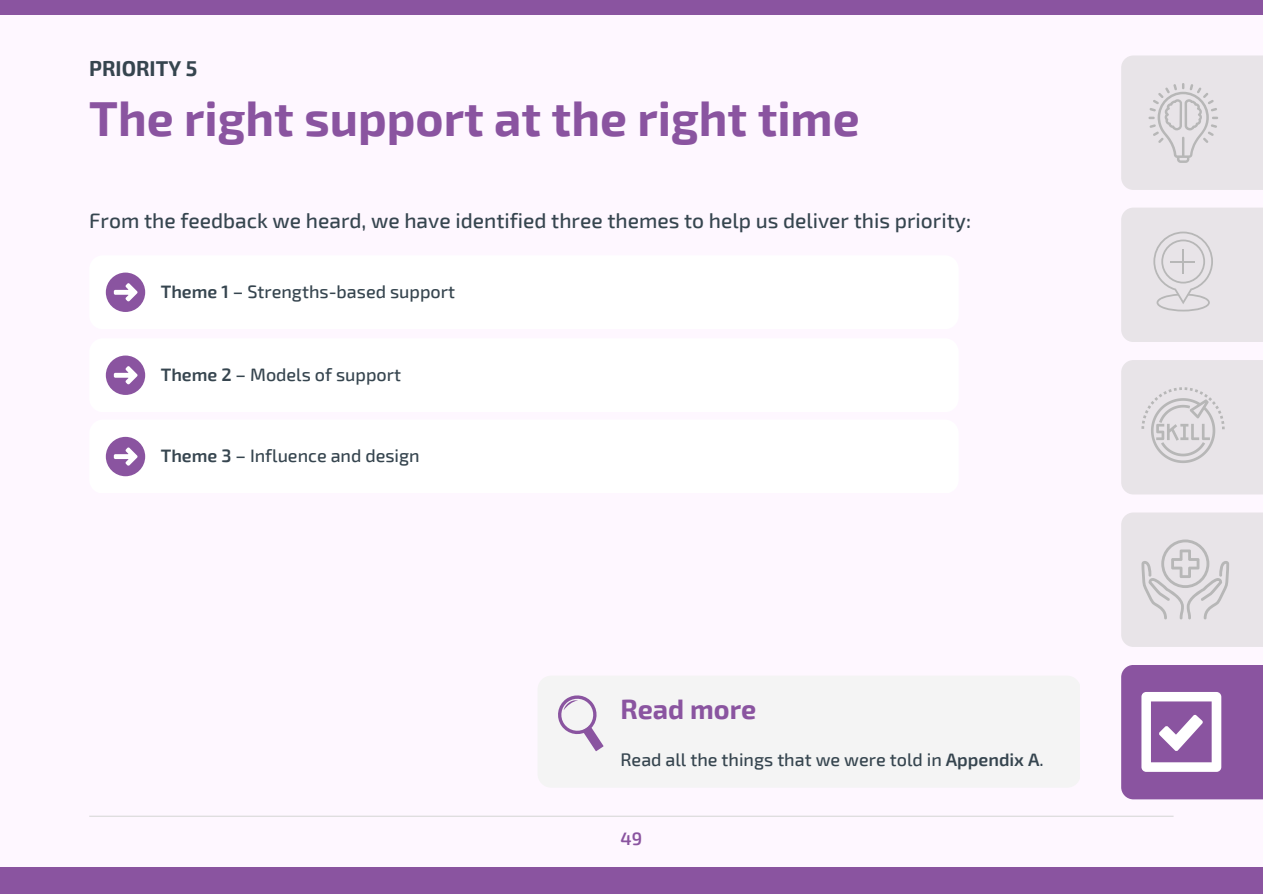
<style>
.page{position:relative;width:1263px;height:894px;background:#fff}
.page>*{position:absolute;margin:0;border:0;box-sizing:border-box;transform-origin:0 0}
.t1{font:700 48px "Exo 2";color:#8a54a0}
.t2{font:700 27px "Exo 2";color:#8a54a0}
.t3{font:500 21px "Exo 2";color:#36454f}
.t4{font:700 21px "Exo 2";color:#36454f}
.t5{font:500 18px "Exo 2";color:#36454f}
.t6{font:600 18px "Exo 2";color:#8a54a0}
.s1{font-weight:600}
</style>
<div class="page">
<div style="left:0;top:0;width:1263px;height:893px;background:#fef7ff"></div>
<div style="left:0;top:867px;width:1263px;height:26px;background:#8a54a0"></div>
<div style="left:0;top:0;width:1263px;height:15px;background:#8a54a0"></div>
<hr style="left:89px;top:815px;width:1084px;height:1px;background:#d9d9d9">
<div style="left:538px;top:675px;width:542px;height:112px;background:#f4f4f4;border-radius:14px"></div>
<svg style="left:558px;top:695px;width:46px;height:56px"></svg>
<div style="left:1121px;top:55px;width:142px;height:135px;background:#e8e4e8"></div>
<svg style="left:1148px;top:83px;width:70px;height:80px"></svg>
<div style="left:1121px;top:207px;width:142px;height:135px;background:#e8e4e8"></div>
<svg style="left:1153px;top:231px;width:60px;height:80px"></svg>
<hr style="left:1171px;top:260px;width:24px;height:2px;background:#b7b7b7">
<hr style="left:1182px;top:249px;width:2px;height:25px;background:#b7b7b7">
<div style="left:1121px;top:360px;width:142px;height:134px;background:#e8e4e8"></div>
<svg style="left:1141px;top:387px;width:84px;height:76px"></svg>
<div style="left:1121px;top:512px;width:142px;height:134px;background:#e8e4e8"></div>
<svg style="left:1141px;top:539px;width:88px;height:80px"></svg>
<div style="left:1121px;top:664px;width:142px;height:135px;background:#8a54a0"></div>
<svg style="left:1141px;top:692px;width:80px;height:79px"></svg>
<div style="left:89px;top:255px;width:870px;height:74px;background:#fff;border-radius:14px"></div>
<div style="left:89px;top:338px;width:870px;height:74px;background:#fff;border-radius:14px"></div>
<div style="left:89px;top:419px;width:870px;height:74px;background:#fff;border-radius:14px"></div>
<svg style="left:106px;top:272px;width:39px;height:40px"></svg>
<svg style="left:106px;top:355px;width:39px;height:40px"></svg>
<svg style="left:106px;top:436px;width:39px;height:40px"></svg>
<p class="t4" style="left:89px;top:55px;width:109px">PRIORITY 5</p>
<p class="t1" style="left:89px;top:88px;width:772px">The right support at the right time</p>
<p class="t3" style="left:89px;top:207px;width:883px">From the feedback we heard, we have identified three themes to help us deliver this priority:</p>
<p class="t5" style="left:161px;top:280px;width:296px"><span class="s1">Theme 1</span> – Strengths-based support</p>
<p class="t5" style="left:161px;top:363px;width:242px"><span class="s1">Theme 2</span> – Models of support</p>
<p class="t5" style="left:161px;top:444px;width:261px"><span class="s1">Theme 3</span> – Influence and design</p>
<p class="t2" style="left:620px;top:692px;width:137px">Read more</p>
<p class="t5" style="left:620px;top:747px;width:425px">Read all the things that we were told in <span class="s1">Appendix A</span>.</p>
<p class="t6" style="left:620px;top:826px;width:23px">49</p>
</div>
